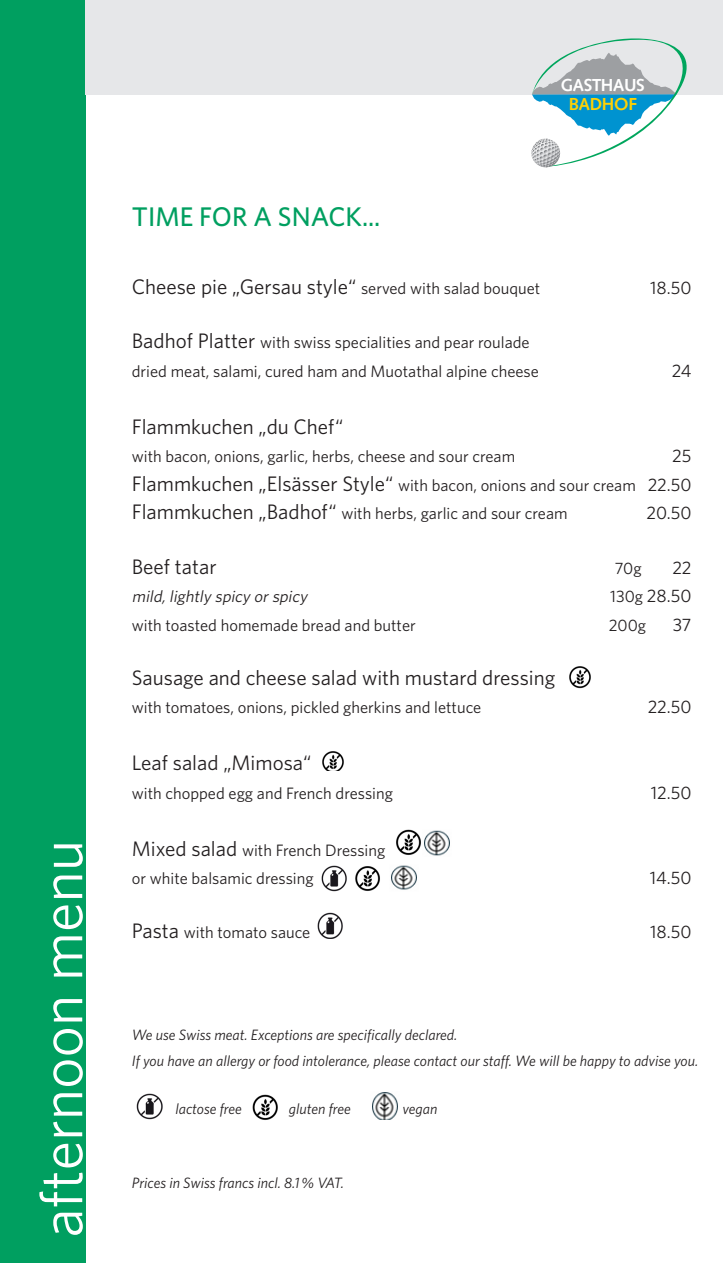
<style>
.page{position:relative;width:723px;height:1263px;background:#fff}
.page>*{position:absolute;margin:0;border:0;box-sizing:border-box;transform-origin:0 0}
.t1{font:60px "Whitney";color:#fff}
.t2{font:500 27px "Whitney";color:#009f60}
.t3{font:21px "Whitney";color:#231f20}
.t4{font:18px "Whitney";color:#231f20}
.t5{font:700 18px "Syntax";letter-spacing:-.015em;color:#fff}
.t6{font:700 18px "Syntax";letter-spacing:-.015em;color:#fed105}
.t7{font:16.5px/28.5px "Whitney";color:#231f20}
.t8{font:italic 16.5px "Whitney";color:#231f20}
.t9{font:italic 15px/26.7px "Whitney";color:#231f20}
.s1{font-size:16.5px}
.s2{font-size:21px}
.s3{font-size:18px}
</style>
<div class="page">
<div style="left:0;top:0;width:85px;height:1263px;background:#009f60"></div>
<div style="left:85px;top:0;width:638px;height:94px;background:#e6e7e9"></div>
<svg style="left:530px;top:38px;width:156px;height:130px"></svg>
<img style="left:322px;top:751px;width:22px;height:19px">
<img style="left:396px;top:829px;width:25px;height:26px">
<img style="left:317px;top:912px;width:26px;height:26px">
<img style="left:136px;top:1093px;width:27px;height:27px">
<img style="left:252px;top:1094px;width:26px;height:26px">
<img style="left:372px;top:1092px;width:26px;height:28px">
<img style="left:321px;top:865px;width:26px;height:27px">
<img style="left:424px;top:830px;width:26px;height:26px">
<img style="left:355px;top:866px;width:25px;height:25px">
<img style="left:391px;top:865px;width:26px;height:25px">
<img style="left:569px;top:666px;width:22px;height:22px">
<h1 class="t1" style="left:22px;top:1238px;width:399px;rotate:-90deg">afternoon menu</h1>
<h2 class="t2" style="left:132px;top:198px;width:250px">TIME FOR A SNACK...</h2>
<p class="t5" style="left:561px;top:75px;width:85px">GASTHAUS</p>
<p class="t6" style="left:569px;top:94px;width:70px">BADHOF</p>
<p class="t3" style="left:132px;top:273px;width:410px">Cheese pie „Gersau style“ <span class="s1">served with salad bouquet</span></p>
<p class="t4" style="left:650px;top:276px;width:43px">18.50</p>
<p class="t7" style="left:132px;top:328px;width:409px"><span class="s2">Badhof Platter</span> with swiss specialities and pear roulade dried meat, salami, cured ham and Muotathal alpine cheese</p>
<p class="t4" style="left:672px;top:359px;width:21px">24</p>
<p class="t3" style="left:132px;top:413px;width:213px">Flammkuchen „du Chef“</p>
<p class="t7" style="left:132px;top:442px;width:385px">with bacon, onions, garlic, herbs, cheese and sour cream</p>
<p class="t4" style="left:672px;top:444px;width:21px">25</p>
<p class="t7" style="left:132px;top:471px;width:561px"><span class="s2">Flammkuchen „Elsässer Style“</span> with bacon, onions and sour cream <span class="s3">22.50<br></span><span class="s2">Flammkuchen „Badhof“</span> with herbs, garlic and sour cream</p>
<p class="t4" style="left:646px;top:501px;width:47px">20.50</p>
<p class="t3" style="left:132px;top:552px;width:86px">Beef tatar</p>
<p class="t7" style="left:615px;top:553px;width:28px">70g</p>
<p class="t4" style="left:672px;top:555px;width:21px">22</p>
<p class="t8" style="left:132px;top:585px;width:181px">mild,lightly spicy orspicy</p>
<p class="t4" style="left:610px;top:584px;width:83px"><span class="s1">130g</span> 28.50</p>
<p class="t7" style="left:132px;top:610px;width:285px">with toasted homemade bread and butter</p>
<p class="t7" style="left:609px;top:610px;width:39px">200g</p>
<p class="t4" style="left:673px;top:612px;width:20px">37</p>
<p class="t3" style="left:132px;top:663px;width:425px">Sausage and cheese salad with mustard dressing</p>
<p class="t7" style="left:132px;top:693px;width:351px">with tomatoes, onions, pickled gherkins and lettuce</p>
<p class="t4" style="left:648px;top:695px;width:45px">22.50</p>
<p class="t3" style="left:132px;top:749px;width:181px">Leaf salad „Mimosa“</p>
<p class="t7" style="left:132px;top:778px;width:263px">with chopped egg and French dressing</p>
<p class="t4" style="left:651px;top:780px;width:42px">12.50</p>
<p class="t7" style="left:132px;top:835px;width:255px"><span class="s2">Mixed salad</span> with French Dressing or white balsamic dressing</p>
<p class="t4" style="left:650px;top:866px;width:43px">14.50</p>
<p class="t7" style="left:132px;top:918px;width:180px"><span class="s2">Pasta</span> with tomato sauce</p>
<p class="t4" style="left:650px;top:920px;width:43px">18.50</p>
<p class="t9" style="left:132px;top:1021px;width:568px">We use Swiss meat. Exceptions are specifically declared.<br>If you have an allergy or food intolerance, please contact our staff. We will be happy to advise you.</p>
<p class="t9" style="left:175px;top:1095px;width:68px">lactose free</p>
<p class="t9" style="left:289px;top:1095px;width:64px">gluten free</p>
<p class="t9" style="left:402px;top:1095px;width:36px">vegan</p>
<p class="t9" style="left:132px;top:1169px;width:214px">Prices in Swiss francs incl. 8.1 % VAT.</p>
</div>
